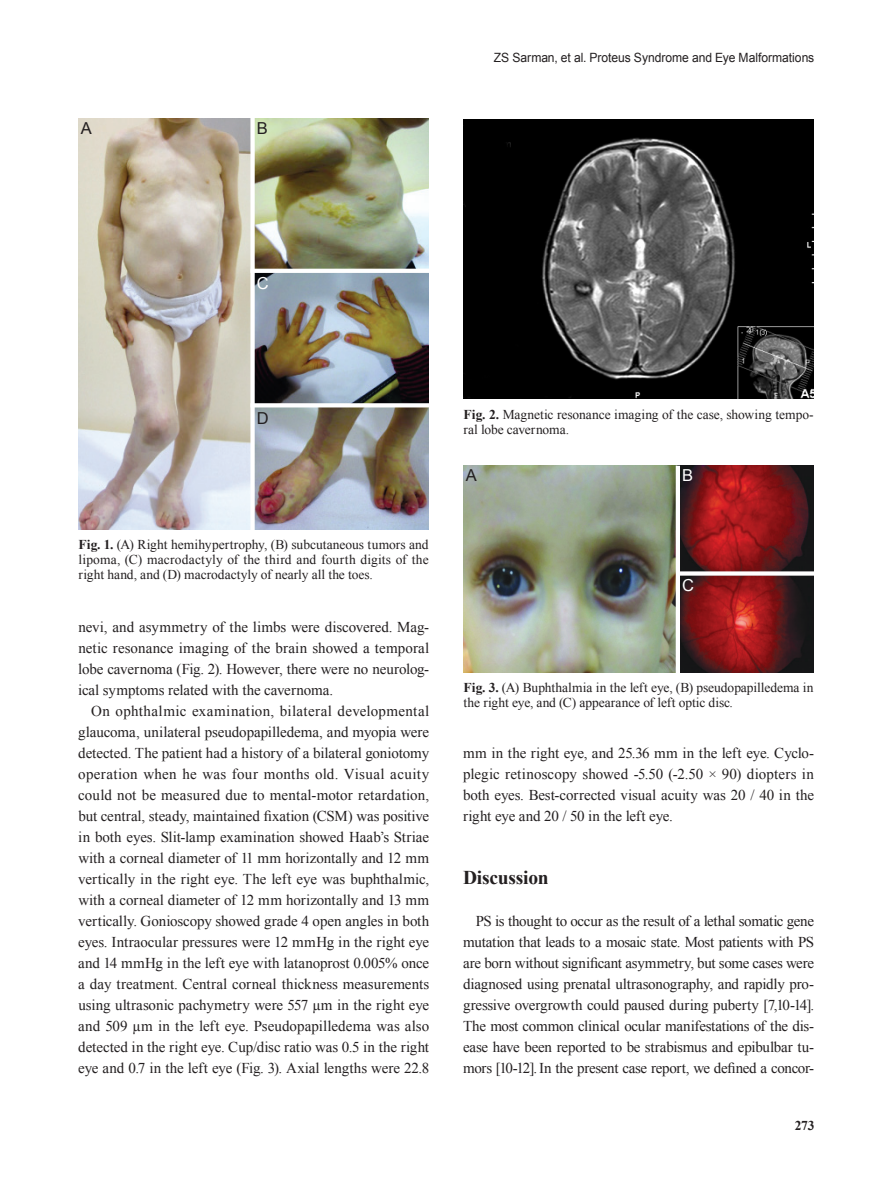
<style>
.page{position:relative;width:893px;height:1191px;background:#fff}
.page>*{position:absolute;margin:0;border:0;box-sizing:border-box;transform-origin:0 0}
.제목1{font:700 19.5px "Times New Roman";letter-spacing:-.01em;color:#231f20}
.그림_AB{font:16.5px "Arial";color:#231f20}
.그림_AB-2{font:16.5px "Arial";color:#fff}
.본문{font:15px/21px "Times New Roman";letter-spacing:-.01em;color:#231f20;text-align:justify}
.Fig_설명{font:13.5px/15px "Times New Roman";letter-spacing:-.005em;color:#231f20}
.t1{font:700 13.5px "Times New Roman";color:#231f20}
.t2{font:12.75px "Arial";letter-spacing:-.005em;color:#231f20;scale:.95 1}
.s1{font-weight:700}
</style>
<div class="page">
<img style="left:464px;top:466px;width:350px;height:206px">
<hr style="left:676px;top:466px;width:4px;height:210px;background:#fff">
<svg style="left:680px;top:571px;width:134px;height:4px"></svg>
<img style="left:464px;top:119px;width:350px;height:280px">
<img style="left:79px;top:119px;width:350px;height:410px">
<div style="left:250px;top:115px;width:5px;height:418px;background:#fff"></div>
<hr style="left:250px;top:269px;width:181px;height:4px;background:#fff">
<svg style="left:250px;top:403px;width:179px;height:4px"></svg>
<p class="그림_AB" style="left:81px;top:118px;width:13px">A</p>
<p class="그림_AB" style="left:257px;top:118px;width:13px">B</p>
<p class="t2" style="left:494px;top:49px;width:339px">ZS Sarman, et al. Proteus Syndrome and Eye Malformations</p>
<p class="그림_AB-2" style="left:257px;top:273px;width:13px">C</p>
<p class="그림_AB" style="left:257px;top:407px;width:13px">D</p>
<p class="Fig_설명" style="left:79px;top:537px;width:352px;text-align:justify"><span class="s1">Fig. 1.</span> (A) Right hemihypertrophy, (B) subcutaneous tumors and lipoma, (C) macrodactyly of the third and fourth digits of the right hand, and (D) macrodactyly of nearly all the toes.</p>
<p class="본문" style="left:78px;top:616px;width:352px">nevi, and asymmetry of the limbs were discovered. Mag&shy;netic resonance imaging of the brain showed a temporal lobe cavernoma (Fig. 2). However, there were no neurolog&shy;ical symptoms related with the cavernoma.</p>
<p class="본문" style="left:78px;top:700px;width:353px;text-indent:13px">On ophthalmic examination, bilateral developmental glaucoma, unilateral pseudopapilledema, and myopia were detected. The patient had a history of a bilateral goniotomy operation when he was four months old. Visual acuity could not be measured due to mental-motor retardation, but central, steady, maintained fixation (CSM) was positive in both eyes. Slit-lamp examination showed Haab’s Striae with a corneal diameter of 11 mm horizontally and 12 mm vertically in the right eye. The left eye was buphthalmic, with a corneal diameter of 12 mm horizontally and 13 mm vertically. Gonioscopy showed grade 4 open angles in both eyes. Intraocular pressures were 12 mmHg in the right eye and 14 mmHg in the left eye with latanoprost 0.005% once a day treatment. Central corneal thickness measurements using ultrasonic pachymetry were 557 µm in the right eye and 509 µm in the left eye. Pseudopapilledema was also detected in the right eye. Cup/disc ratio was 0.5 in the right eye and 0.7 in the left eye (Fig. 3). Axial lengths were 22.8</p>
<p class="Fig_설명" style="left:464px;top:406px;width:352px"><span class="s1">Fig. 2.</span> Magnetic resonance imaging of the case, showing tempo&shy;ral lobe cavernoma.</p>
<p class="그림_AB" style="left:466px;top:464px;width:13px">A</p>
<p class="그림_AB-2" style="left:682px;top:464px;width:13px">B</p>
<p class="그림_AB-2" style="left:682px;top:574px;width:13px">C</p>
<p class="Fig_설명" style="left:464px;top:680px;width:352px"><span class="s1">Fig. 3.</span> (A) Buphthalmia in the left eye, (B) pseudopapilledema in the right eye, and (C) appearance of left optic disc.</p>
<p class="본문" style="left:463px;top:742px;width:352px">mm in the right eye, and 25.36 mm in the left eye. Cyclo&shy;plegic retinoscopy showed -5.50 (-2.50 × 90) diopters in both eyes. Best-corrected visual acuity was 20 / 40 in the right eye and 20 / 50 in the left eye.</p>
<p class="제목1" style="left:463px;top:863px;width:87px">Discussion</p>
<p class="본문" style="left:463px;top:910px;width:353px;text-indent:13px">PS is thought to occur as the result of a lethal somatic gene mutation that leads to a mosaic state. Most patients with PS are born without significant asymmetry, but some cases were diagnosed using prenatal ultrasonography, and rapidly pro&shy;gressive overgrowth could paused during puberty [7,10-14].<br>The most common clinical ocular manifestations of the dis&shy;ease have been reported to be strabismus and epibulbar tu&shy;mors [10-12].In the present case report, we defined a concor-</p>
<p class="t1" style="left:795px;top:1116px;width:21px">273</p>
</div>
